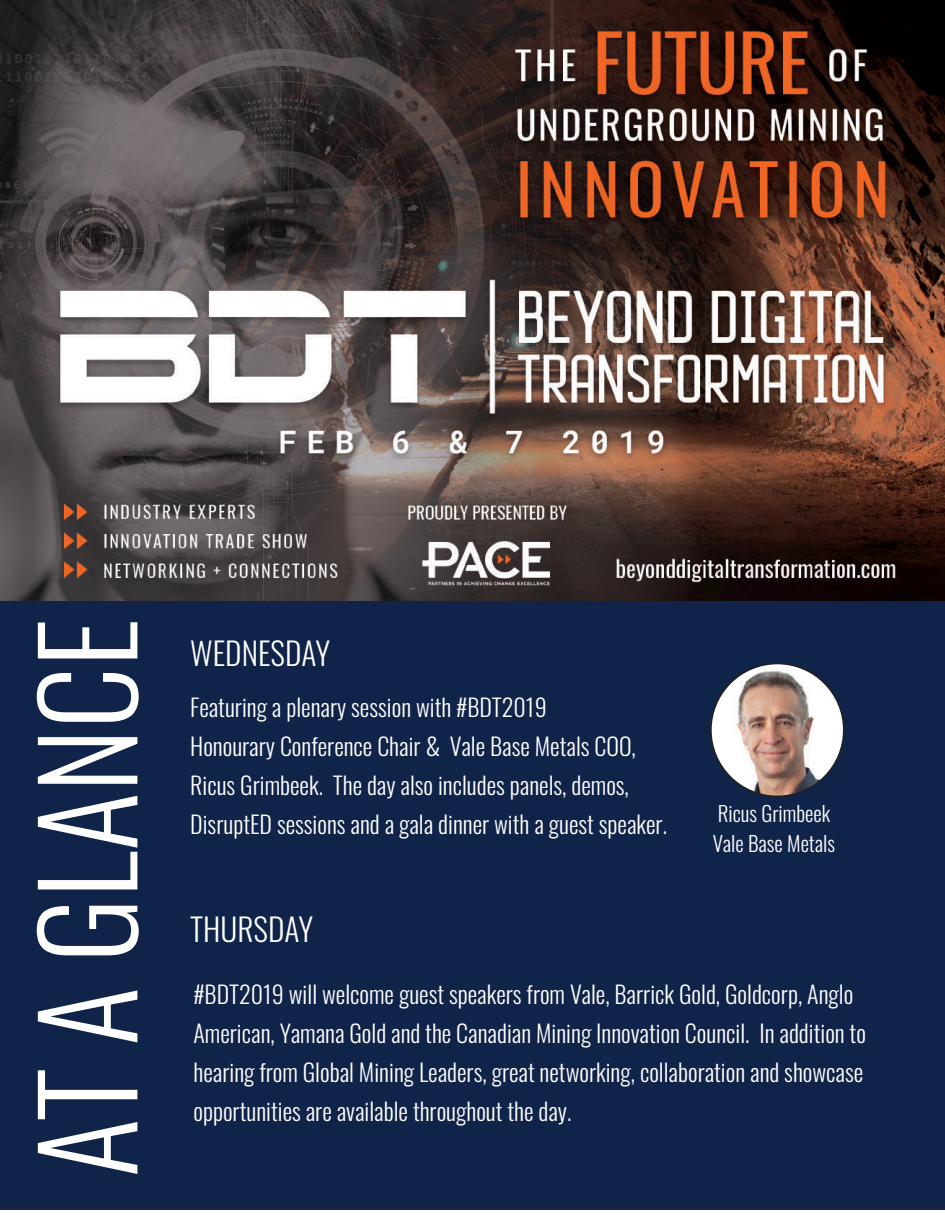
<style>
.page{position:relative;width:945px;height:1215px;background:#fff}
.page>*{position:absolute;margin:0;border:0;box-sizing:border-box;transform-origin:0 0}
.t1{font:33px "Oswald";color:#fff}
.t2{font:300 31.5px "Oswald";color:#fff}
.t3{font:300 24px/39px "Oswald";color:#fff}
.t4{font:300 21px/30px "Oswald";color:#fff}
</style>
<div class="page">
<img style="left:0;top:0;width:945px;height:609px">
<div style="left:0;top:601px;width:944px;height:609px;background:#102349"></div>
<svg style="left:38px;top:1070px;width:99px;height:104px"></svg>
<svg style="left:38px;top:990px;width:99px;height:52px"></svg>
<svg style="left:37px;top:906px;width:102px;height:49px"></svg>
<svg style="left:38px;top:796px;width:99px;height:93px"></svg>
<svg style="left:38px;top:737px;width:99px;height:47px"></svg>
<svg style="left:37px;top:673px;width:102px;height:49px"></svg>
<svg style="left:38px;top:622px;width:99px;height:37px"></svg>
<img style="left:711px;top:664px;width:133px;height:132px;border-radius:66px">
<h2 class="t2" style="left:190px;top:625px;width:142px">WEDNESDAY</h2>
<p class="t3" style="left:190px;top:685px;width:478px">Featuring a plenary session with #BDT2019<br>Honourary Conference Chair &amp; Vale Base Metals COO, Ricus Grimbeek. The day also includes panels, demos, DisruptED sessions and a gala dinner with a guest speaker.</p>
<h2 class="t2" style="left:190px;top:901px;width:125px">THURSDAY</h2>
<p class="t4" style="left:713px;top:796px;width:124px">Ricus Grimbeek<br>Vale Base Metals</p>
<h1 class="t1" style="left:295px;top:964px;width:355px">SUDBURY, ONTARIO, CANADA</h1>
<p class="t3" style="left:193px;top:973px;width:674px">#BDT2019 will welcome guest speakers from Vale, Barrick Gold, Goldcorp, Anglo American, Yamana Gold and the Canadian Mining Innovation Council. In addition to hearing from Global Mining Leaders, great networking, collaboration and showcase opportunities are available throughout the day.</p>
</div>
